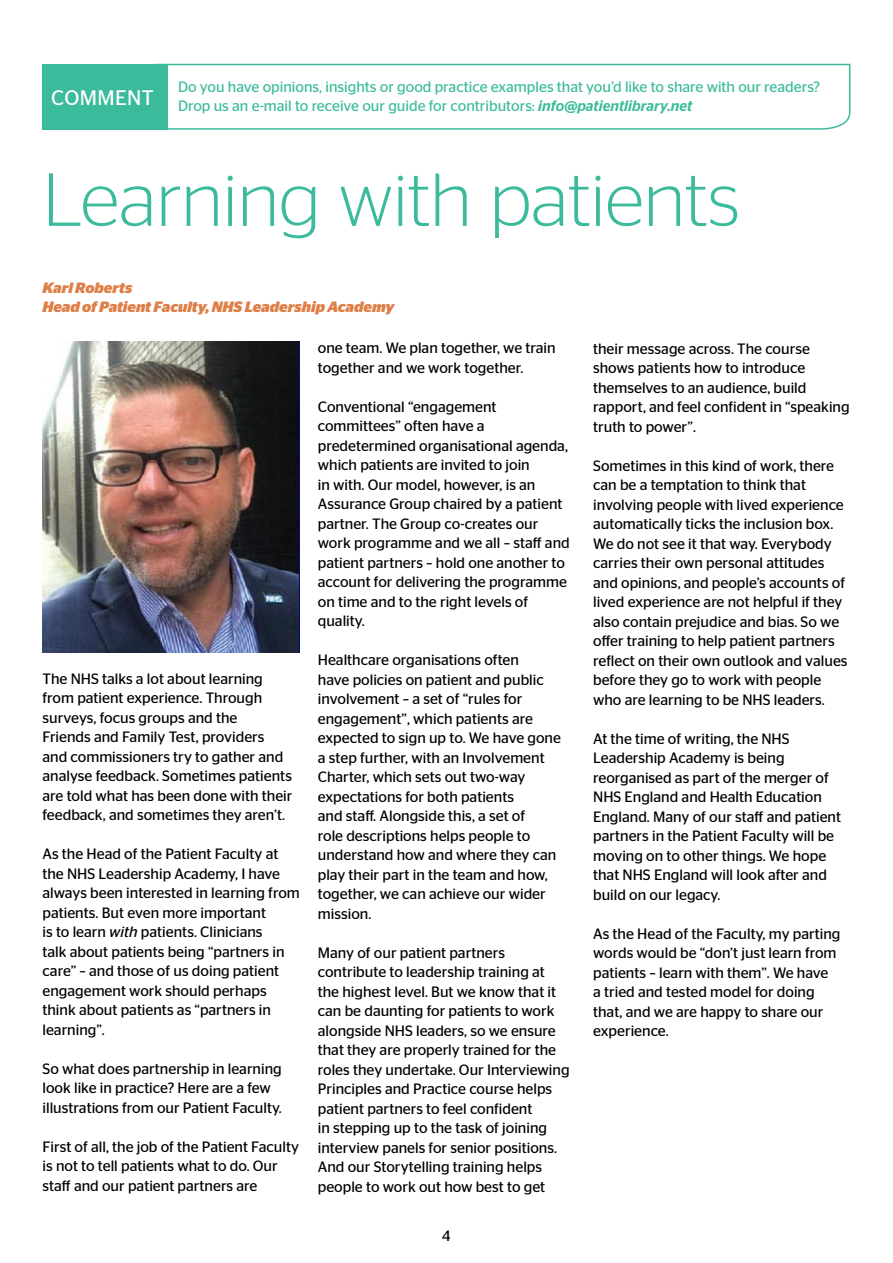
<style>
.page{position:relative;width:893px;height:1263px;background:#fff}
.page>*{position:absolute;margin:0;border:0;box-sizing:border-box;transform-origin:0 0}
.t1{font:300 75px "Stag Sans";color:#3bbb9c}
.t2{font:21px "Stag Sans";color:#fff}
.t3{font:15px/19.5px "Stag Sans";color:#000}
.t4{font:15px/19.5px "Stag Sans";color:#3bbb9c}
.t5{font:italic 700 15px/19.5px "Stag Sans";color:#df7f48}
.s1{font-weight:500;font-style:italic}
.s2{font-style:italic}
</style>
<div class="page">
<svg style="left:153px;top:63px;width:698px;height:67px"></svg>
<div style="left:43px;top:64px;width:125px;height:66px;background:#3bbb9c"></div>
<img style="left:43px;top:342px;width:257px;height:310px">
<h2 class="t2" style="left:51px;top:86px;width:29px">Comment</h2>
<p class="t4" style="left:178px;top:77px;width:644px">Do you have opinions, insights or good practice examples that you’d like to share with our readers?<br>Drop us an e-mail to receive our guide for contributors: <span class="s1">info@patientlibrary.net</span></p>
<h1 class="t1" style="left:43px;top:158px;width:699px">Learning with patients</h1>
<p class="t5" style="left:43px;top:278px;width:353px">Karl Roberts<br>Head of Patient Faculty, NHS Leadership Academy</p>
<p class="t3" style="left:43px;top:669px;width:251px">The NHS talks a lot about learning from patient experience. Through surveys, focus groups and the<br>Friends and Family Test, providers and commissioners try to gather and analyse feedback. Sometimes patients are told what has been done with their feedback, and sometimes they aren’t.</p>
<p class="t3" style="left:43px;top:844px;width:259px">As the Head of the Patient Faculty at the NHS Leadership Academy, I have always been interested in learning from patients. But even more important<br>is to learn <span class="s2">with</span> patients. Clinicians<br>talk about patients being “partners in care” – and those of us doing patient engagement work should perhaps think about patients as “partners in learning”.</p>
<p class="t3" style="left:43px;top:1059px;width:241px">So what does partnership in learning look like in practice? Here are a few illustrations from our Patient Faculty.</p>
<p class="t3" style="left:43px;top:1137px;width:258px">First of all, the job of the Patient Faculty is not to tell patients what to do. Our staff and our patient partners are</p>
<p class="t3" style="left:318px;top:338px;width:239px">one team. We plan together, we train together and we work together.</p>
<p class="t3" style="left:318px;top:396px;width:253px">Conventional “engagement committees” often have a predetermined organisational agenda, which patients are invited to join<br>in with. Our model, however, is an<br>Assurance Group chaired by a patient partner. The Group co-creates our work programme and we all – staff and patient partners – hold one another to account for delivering the programme on time and to the right levels of quality.</p>
<p class="t3" style="left:318px;top:650px;width:245px">Healthcare organisations often<br>have policies on patient and public involvement – a set of “rules for engagement”, which patients are expected to sign up to. We have gone a step further, with an Involvement<br>Charter, which sets out two-way expectations for both patients<br>and staff. Alongside this, a set of<br>role descriptions helps people to understand how and where they can play their part in the team and how, together, we can achieve our wider mission.</p>
<p class="t3" style="left:318px;top:942px;width:253px">Many of our patient partners contribute to leadership training at the highest level. But we know that it can be daunting for patients to work alongside NHS leaders, so we ensure that they are properly trained for the roles they undertake. Our Interviewing Principles and Practice course helps patient partners to feel confident<br>in stepping up to the task of joining interview panels for senior positions.<br>And our Storytelling training helps people to work out how best to get</p>
<p class="t3" style="left:442px;top:1225px;width:10px">4</p>
<p class="t3" style="left:593px;top:338px;width:258px">their message across. The course shows patients how to introduce themselves to an audience, build rapport, and feel confident in “speaking truth to power”.</p>
<p class="t3" style="left:593px;top:455px;width:256px">Sometimes in this kind of work, there can be a temptation to think that involving people with lived experience automatically ticks the inclusion box.<br>We do not see it that way. Everybody carries their own personal attitudes and opinions, and people’s accounts of lived experience are not helpful if they also contain prejudice and bias. So we offer training to help patient partners reflect on their own outlook and values before they go to work with people who are learning to be NHS leaders.</p>
<p class="t3" style="left:593px;top:728px;width:249px">At the time of writing, the NHS<br>Leadership Academy is being reorganised as part of the merger of<br>NHS England and Health Education<br>England. Many of our staff and patient partners in the Patient Faculty will be moving on to other things. We hope that NHS England will look after and build on our legacy.</p>
<p class="t3" style="left:593px;top:923px;width:249px">As the Head of the Faculty, my parting words would be “don’t just learn from patients – learn with them”. We have<br>a tried and tested model for doing that, and we are happy to share our experience.</p>
</div>
